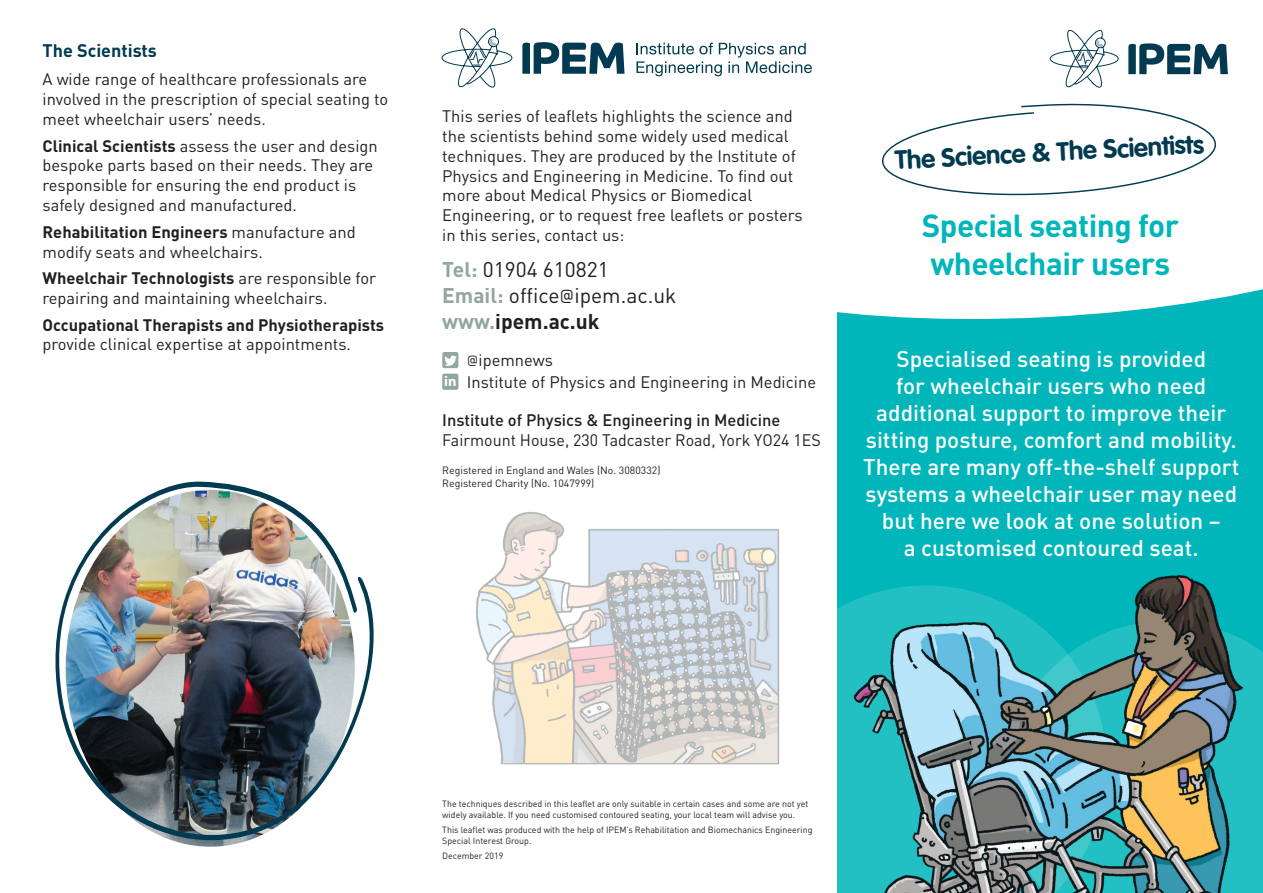
<style>
.page{position:relative;width:1263px;height:893px;background:#fff}
.page>*{position:absolute;margin:0;border:0;box-sizing:border-box;transform-origin:0 0}
.t1{font:700 31.5px/37.8px "DIN";letter-spacing:-.015em;color:#00b6ba}
.t2{font:700 25.95px "VAG Rounded";color:#013a51}
.t3{font:500 22.5px/27px "DIN";color:#fff;text-align:center}
.t4{font:21px/26px "DIN";color:#231f20}
.t5{font:700 18px "DIN";color:#013a51}
.t6{font:16.5px/19.8px "DIN";color:#231f20}
.t7{font:700 16.5px "DIN";color:#231f20}
.t8{font:500 16.5px "DIN";color:#231f20}
.t9{font:700 14.4px "Myriad Pro";color:#fff}
.t10{font:10.5px/12.6px "DIN";color:#231f20}
.t11{font:9px/10.8px "DIN";color:#231f20}
.s1{font-weight:700}
.s2{font-weight:700;color:#91a79d}
.s3{font-family:"Conduit ITC";font-weight:300}
</style>
<div class="page">
<div style="left:838px;top:249px;width:425px;height:644px;background:#00b6ba"></div>
<div style="left:1253px;top:646px;width:10px;height:247px;background:#23c0c3"></div>
<div style="left:837px;top:585px;width:12px;height:308px;background:#23c0c3"></div>
<svg style="left:624px;top:73px;width:639px;height:256px"></svg>
<div style="left:442px;top:352px;width:16px;height:16px;background:#91a79d;border-radius:2px"></div>
<svg style="left:444px;top:356px;width:13px;height:10px"></svg>
<div style="left:442px;top:374px;width:16px;height:16px;background:#91a79d;border-radius:2px"></div>
<svg style="left:636px;top:43px;width:176px;height:33px"></svg>
<svg style="left:442px;top:28px;width:71px;height:60px"></svg>
<svg style="left:522px;top:42px;width:102px;height:32px"></svg>
<svg style="left:880px;top:99px;width:338px;height:101px"></svg>
<svg style="left:1050px;top:30px;width:69px;height:58px"></svg>
<svg style="left:1128px;top:43px;width:100px;height:31px"></svg>
<img style="left:849px;top:575px;width:404px;height:318px">
<img style="left:55px;top:481px;width:319px;height:362px">
<div style="left:442px;top:497px;width:376px;height:294px;background:#fff;opacity:.69"></div>
<p class="t5" style="left:43px;top:40px;width:116px">The Scientists</p>
<p class="t6" style="left:43px;top:70px;width:347px">A wide range of healthcare professionals are involved in the prescription of special seating to meet wheelchair users’ needs.</p>
<p class="t6" style="left:43px;top:136px;width:337px"><span class="s1">Clinical Scientists</span> assess the user and design bespoke parts based on their needs. They are responsible for ensuring the end product is safely designed and manufactured.</p>
<p class="t6" style="left:43px;top:222px;width:315px"><span class="s1">Rehabilitation Engineers</span> manufacture and modify seats and wheelchairs.</p>
<p class="t6" style="left:43px;top:269px;width:335px"><span class="s1">Wheelchair Technologists</span> are responsible for repairing and maintaining wheelchairs.</p>
<p class="t7" style="left:43px;top:315px;width:343px">Occupational Therapists and Physiotherapists</p>
<p class="t6" style="left:43px;top:335px;width:310px">provide clinical expertise at appointments.</p>
<p class="t6" style="left:442px;top:107px;width:362px">This series of leaflets highlights the science and the scientists behind some widely used medical techniques. They are produced by the Institute of Physics and Engineering in Medicine. To find out more about Medical Physics or Biomedical Engineering, or to request free leaflets or posters in this series, contact us:</p>
<p class="t4" style="left:442px;top:257px;width:236px"><span class="s2">Tel:</span> 01904 610821<br><span class="s2">Email:</span> office<span class="s3">@</span>ipem.ac.uk <span class="s2">www.</span><span class="s1">ipem.ac.uk</span></p>
<p class="t9" style="left:444px;top:376px;width:14px">in</p>
<p class="t6" style="left:467px;top:349px;width:351px;line-height:22.2px"><span class="s3">@</span>ipemnews<br>Institute of Physics and Engineering in Medicine</p>
<p class="t8" style="left:442px;top:411px;width:340px">Institute of Physics &amp; Engineering in Medicine</p>
<p class="t6" style="left:442px;top:430px;width:380px">Fairmount House, 230 Tadcaster Road, York YO24 1ES</p>
<p class="t10" style="left:442px;top:464px;width:220px">Registered in England and Wales (No. 3080332)<br>Registered Charity (No. 1047999)</p>
<h2 class="t2" style="left:894px;top:149px;width:311px;rotate:-3deg">The Science &amp; The Scientists</h2>
<h1 class="t1" style="left:922px;top:208px;width:259px">Special seating for wheelchair users</h1>
<p class="t3" style="left:863px;top:345px;width:378px">Specialised seating is provided<br>for wheelchair users who need additional support to improve their sitting posture, comfort and mobility.<br>There are many off-the-shelf support systems a wheelchair user may need but here we look at one solution –<br>a customised contoured seat.</p>
<p class="t11" style="left:442px;top:798px;width:367px">The techniques described in this leaflet are only suitable in certain cases and some are not yet widely available. If you need customised contoured seating, your local team will advise you.</p>
<p class="t11" style="left:442px;top:824px;width:372px">This leaflet was produced with the help of IPEM’s Rehabilitation and Biomechanics Engineering<br>Special Interest Group.</p>
<p class="t11" style="left:442px;top:850px;width:63px">December 2019</p>
</div>
